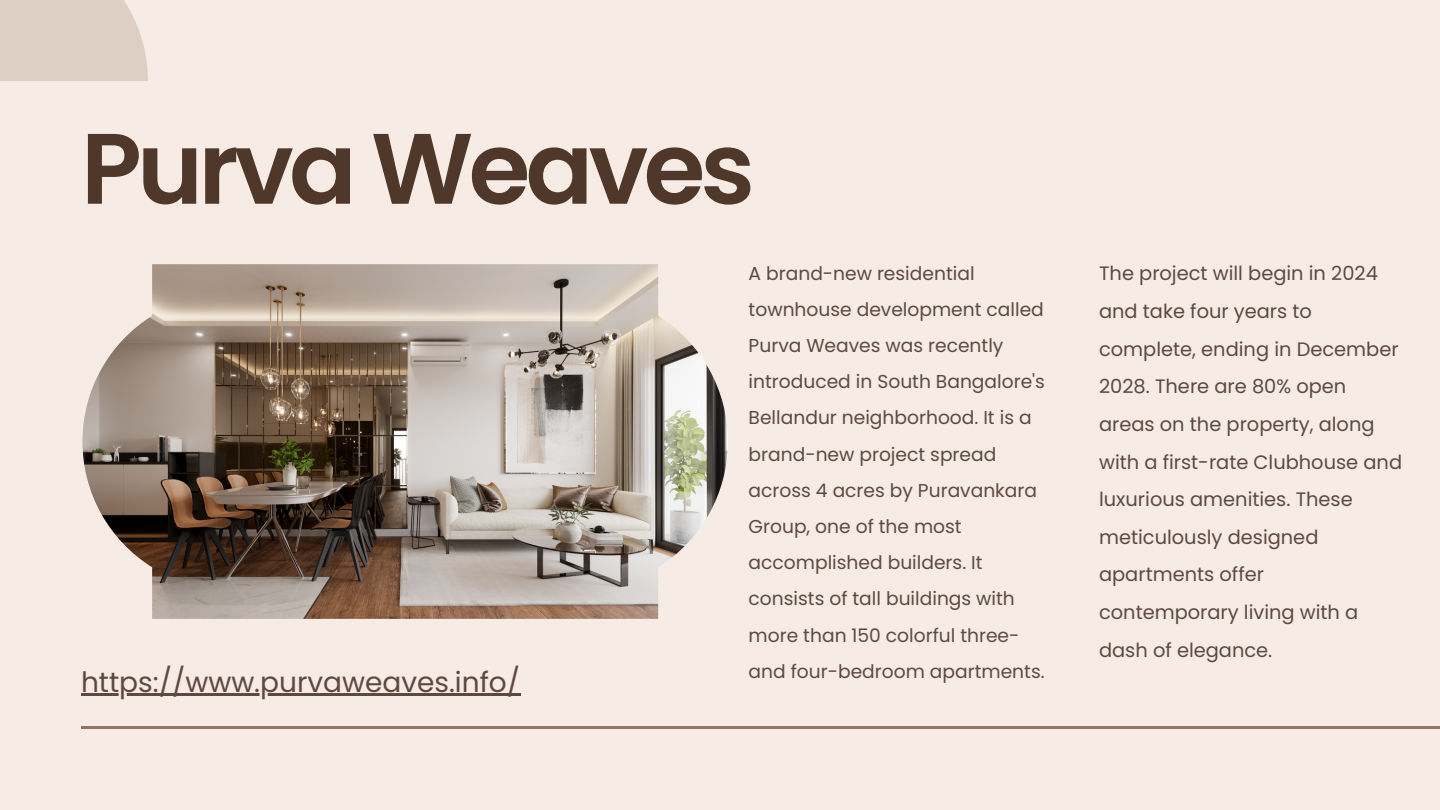
<style>
.page{position:relative;width:1440px;height:810px;background:#f6ece5}
.page>*{position:absolute;margin:0;border:0;box-sizing:border-box;transform-origin:0 0}
.t1{font:600 100px "Poppins";letter-spacing:-.05em;color:#4f3729}
.t2{font:28px "Poppins";color:#5d4940}
.t3{font:19.4px/37.6px "Poppins";color:#5d4940}
.t4{font:18.7px/36.2px "Poppins";color:#5d4940}
</style>
<div class="page">
<hr style="left:81px;top:726px;width:1359px;height:3px;background:#94765f">
<div style="left:0;top:0;width:148px;height:81px;background:#decfc4"></div>
<svg style="left:82px;top:264px;width:646px;height:355px;background:#a4978b"></svg>
<hr style="left:81px;top:693px;width:439px;height:2px;background:#5d4940">
<h1 class="t1" style="left:81px;top:99px;width:675px">Purva Weaves</h1>
<h2 class="t2" style="left:81px;top:662px;width:441px">https://www.purvaweaves.info/</h2>
<p class="t4" style="left:749px;top:255px;width:298px">A brand-new residential townhouse development called<br>Purva Weaves was recently introduced in South Bangalore's<br>Bellandur neighborhood. It is a brand-new project spread across 4 acres by Puravankara<br>Group, one of the most accomplished builders. It consists of tall buildings with more than 150 colorful three&shy;and four-bedroom apartments.</p>
<p class="t3" style="left:1099px;top:255px;width:305px">The project will begin in 2024 and take four years to complete, ending in December<br>2028. There are 80% open areas on the property, along with a first-rate Clubhouse and luxurious amenities. These meticulously designed apartments offer contemporary living with a dash of elegance.</p>
</div>
